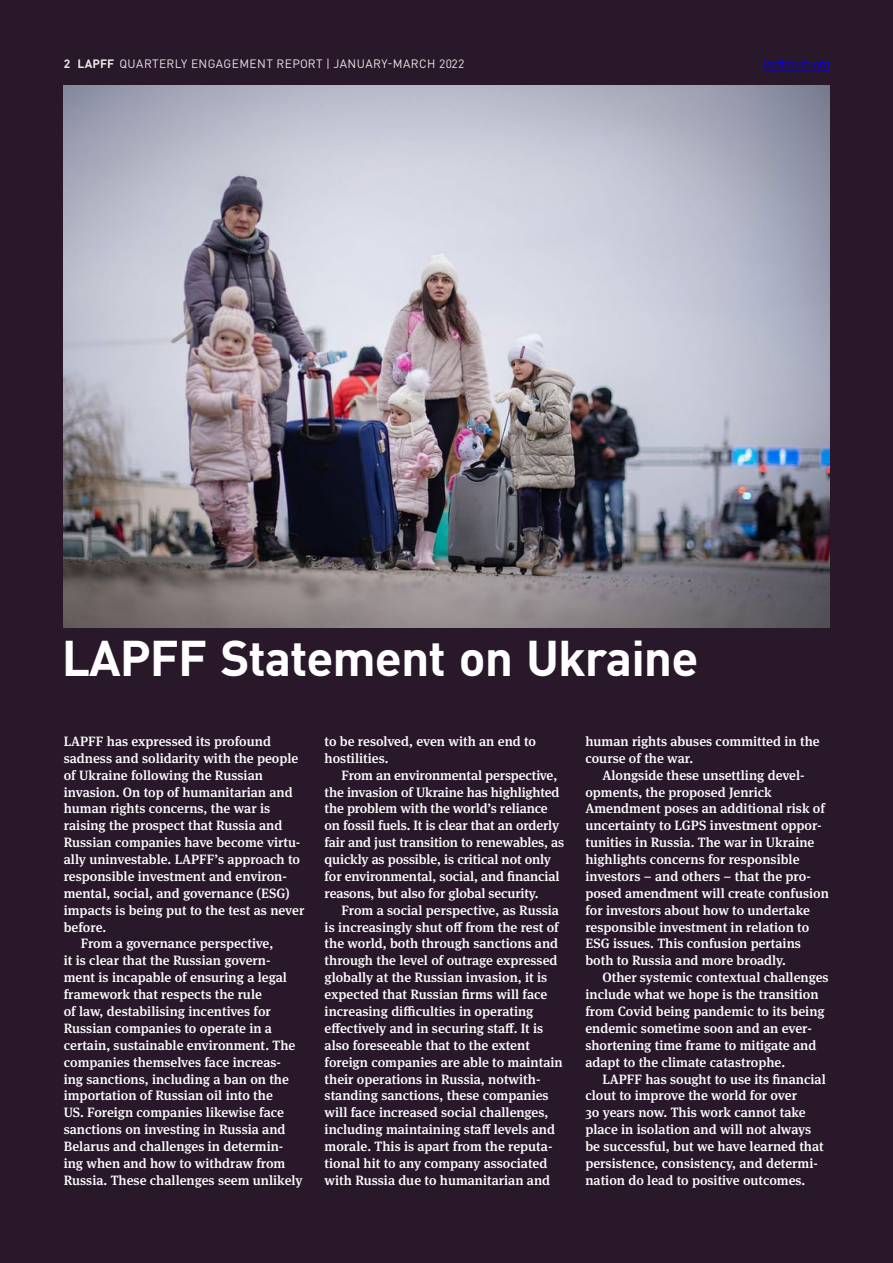
<style>
.page{position:relative;width:893px;height:1263px;background:#29172a}
.page>*{position:absolute;margin:0;border:0;box-sizing:border-box;transform-origin:0 0}
.t1{font:700 49.5px "DINOT";letter-spacing:-.02em;color:#fff}
.t2{font:500 13.5px/16.8px "Meta Serif OT";color:#fff}
.t3{font:12px "DINOT";letter-spacing:.035em;color:#eae7e5}
.t4{font:12px "DINOT";letter-spacing:-.05em;color:#00f}
.s1{font-weight:700}
</style>
<div class="page">
<hr style="left:763px;top:70px;width:66px;height:1px;background:#00f">
<img style="left:64px;top:86px;width:765px;height:542px">
<p class="t3" style="left:64px;top:55px;width:402px"><span class="s1">2 LAPFF</span> QUARTERLY ENGAGEMENT REPORT | JANUARY-MARCH 2022</p>
<p class="t4" style="left:763px;top:55px;width:68px">lapfforum.org</p>
<h1 class="t1" style="left:62px;top:619px;width:638px">LAPFF Statement on Ukraine</h1>
<p class="t2" style="left:64px;top:733px;width:209px">LAPFF has expressed its profound</p>
<p class="t2" style="left:64px;top:750px;width:236px">sadness and solidarity with the people</p>
<p class="t2" style="left:64px;top:767px;width:201px">of Ukraine following the Russian</p>
<p class="t2" style="left:64px;top:784px;width:230px">invasion. On top of humanitarian and</p>
<p class="t2" style="left:64px;top:801px;width:208px">human rights concerns, the war is</p>
<p class="t2" style="left:64px;top:817px;width:220px">raising the prospect that Russia and</p>
<p class="t2" style="left:64px;top:834px;width:238px">Russian companies have become virtu-</p>
<p class="t2" style="left:64px;top:851px;width:238px">ally uninvestable. LAPFF’s approach to</p>
<p class="t2" style="left:64px;top:868px;width:225px">responsible investment and environ-</p>
<p class="t2" style="left:64px;top:885px;width:227px">mental, social, and governance (ESG)</p>
<p class="t2" style="left:64px;top:902px;width:242px">impacts is being put to the test as never</p>
<p class="t2" style="left:64px;top:919px;width:44px">before.</p>
<p class="t2" style="left:81px;top:936px;width:194px">From a governance perspective,</p>
<p class="t2" style="left:64px;top:952px;width:208px">it is clear that the Russian govern-</p>
<p class="t2" style="left:64px;top:969px;width:225px">ment is incapable of ensuring a legal</p>
<p class="t2" style="left:64px;top:986px;width:200px">framework that respects the rule</p>
<p class="t2" style="left:64px;top:1003px;width:209px">of law, destabilising incentives for</p>
<p class="t2" style="left:64px;top:1020px;width:210px">Russian companies to operate in a</p>
<p class="t2" style="left:64px;top:1037px;width:233px">certain, sustainable environment. The</p>
<p class="t2" style="left:64px;top:1054px;width:219px">companies themselves face increas-</p>
<p class="t2" style="left:64px;top:1071px;width:227px">ing sanctions, including a ban on the</p>
<p class="t2" style="left:64px;top:1087px;width:211px">importation of Russian oil into the</p>
<p class="t2" style="left:64px;top:1104px;width:222px">US. Foreign companies likewise face</p>
<p class="t2" style="left:64px;top:1121px;width:223px">sanctions on investing in Russia and</p>
<p class="t2" style="left:64px;top:1138px;width:221px">Belarus and challenges in determin-</p>
<p class="t2" style="left:64px;top:1155px;width:223px">ing when and how to withdraw from</p>
<p class="t2" style="left:64px;top:1172px;width:240px">Russia. These challenges seem unlikely</p>
<p class="t2" style="left:325px;top:733px;width:213px">to be resolved, even with an end to hostilities.</p>
<p class="t2" style="left:325px;top:767px;width:241px;text-indent:17px">From an environmental perspective, the invasion of Ukraine has highlighted the problem with the world’s reliance on fossil fuels. It is clear that an orderly fair and just transition to renewables, as quickly as possible, is critical not only for environmental, social, and financial reasons, but also for global security.</p>
<p class="t2" style="left:325px;top:902px;width:240px;text-indent:17px">From a social perspective, as Russia is increasingly shut off from the rest of the world, both through sanctions and through the level of outrage expressed globally at the Russian invasion, it is expected that Russian firms will face increasing difficulties in operating effectively and in securing staff. It is also foreseeable that to the extent foreign companies are able to maintain their operations in Russia, notwith&shy;standing sanctions, these companies will face increased social challenges, including maintaining staff levels and morale. This is apart from the reputa&shy;tional hit to any company associated with Russia due to humanitarian and</p>
<p class="t2" style="left:585px;top:733px;width:236px">human rights abuses committed in the course of the war.</p>
<p class="t2" style="left:585px;top:767px;width:245px;text-indent:17px">Alongside these unsettling devel&shy;opments, the proposed Jenrick Amendment poses an additional risk of uncertainty to LGPS investment oppor&shy;tunities in Russia. The war in Ukraine highlights concerns for responsible investors – and others – that the pro&shy;posed amendment will create confusion for investors about how to undertake responsible investment in relation to ESG issues. This confusion pertains both to Russia and more broadly.</p>
<p class="t2" style="left:585px;top:969px;width:245px;text-indent:17px">Other systemic contextual challenges include what we hope is the transition from Covid being pandemic to its being endemic sometime soon and an ever&shy;shortening time frame to mitigate and adapt to the climate catastrophe.</p>
<p class="t2" style="left:585px;top:1071px;width:242px;text-indent:17px">LAPFF has sought to use its financial clout to improve the world for over<br>30 years now. This work cannot take place in isolation and will not always be successful, but we have learned that persistence, consistency, and determi&shy;nation do lead to positive outcomes.</p>
</div>
